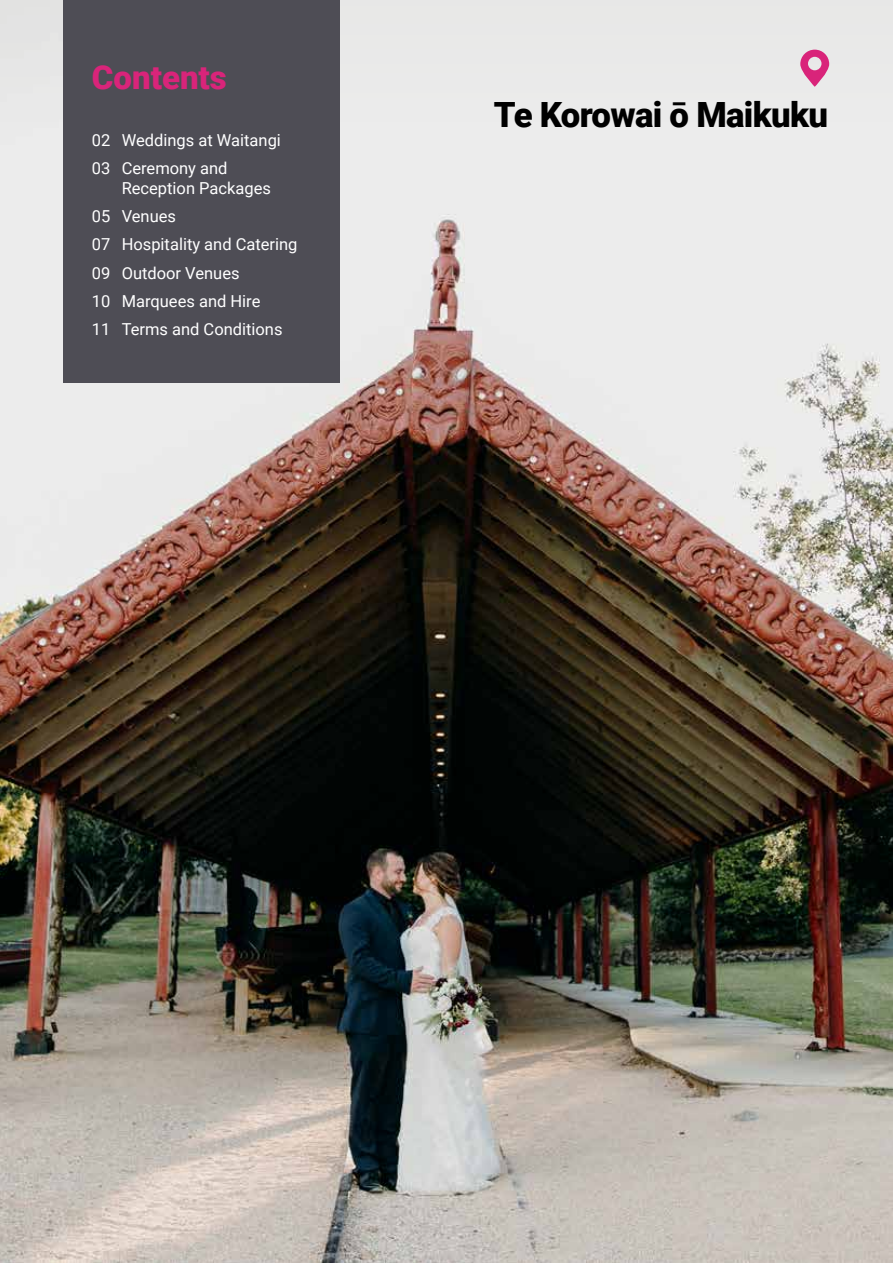
<style>
.page{position:relative;width:893px;height:1263px;background:#fff}
.page>*{position:absolute;margin:0;border:0;box-sizing:border-box;transform-origin:0 0}
.t1{font:900 34.8px "Roboto";letter-spacing:-.02em;color:#000}
.t2{font:900 33px "Roboto";color:#d9247a}
.t3{font:16.5px/28.3px "Roboto";color:#fff}
</style>
<div class="page">
<img style="left:0;top:0;width:893px;height:1263px">
<div style="left:64px;top:0;width:276px;height:383px;background:#4e4d55"></div>
<svg style="left:800px;top:50px;width:29px;height:37px"></svg>
<h2 class="t2" style="left:92px;top:54px;width:136px">Contents</h2>
<p class="t3" style="left:92px;top:125px;width:191px">02 Weddings at Waitangi<br>03 Ceremony and</p>
<p class="t3" style="left:92px;top:173px;width:207px;text-indent:30px">Reception Packages<br>05 Venues<br>07 Hospitality and Catering<br>09 Outdoor Venues<br>10 Marquees and Hire<br>11 Terms and Conditions</p>
<h1 class="t1" style="left:494px;top:90px;width:335px">Te Korowai ō Maikuku</h1>
</div>
